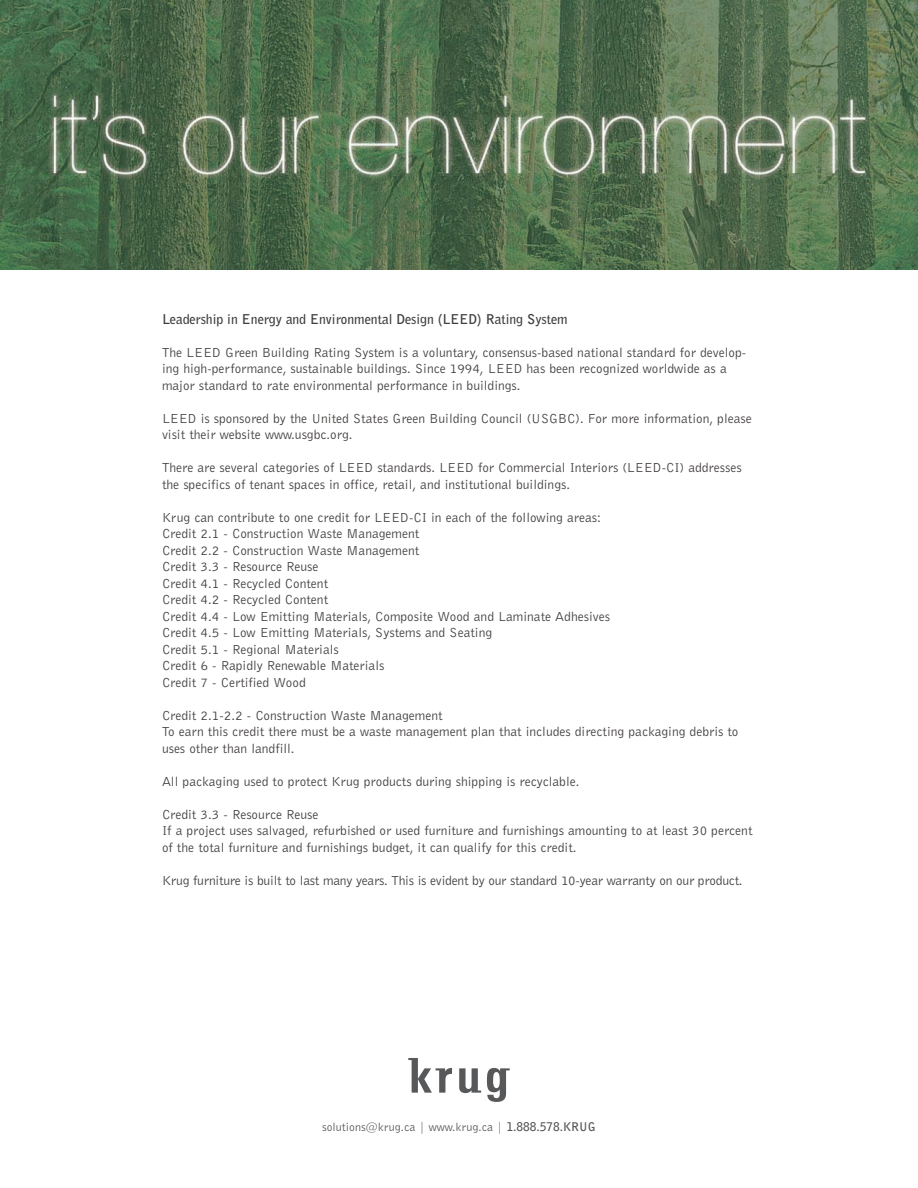
<style>
.page{position:relative;width:918px;height:1188px;background:#fff}
.page>*{position:absolute;margin:0;border:0;box-sizing:border-box;transform-origin:0 0}
.t1{font:13.5px/16.5px "Bell Gothic BT";color:#413e3d}
.t2{font:700 13.5px "Bell Gothic BT";color:#413e3d}
.t3{font:12px "Bell Gothic BT";color:#57585a}
.s1{font-weight:700}
</style>
<div class="page">
<img style="left:0;top:0;width:918px;height:270px">
<svg style="left:408px;top:1058px;width:44px;height:35px"></svg>
<svg style="left:487px;top:1068px;width:23px;height:34px"></svg>
<svg style="left:459px;top:1068px;width:22px;height:25px"></svg>
<p class="t2" style="left:162px;top:314px;width:407px">Leadership in Energy and Environmental Design (LEED) Rating System</p>
<p class="t1" style="left:162px;top:345px;width:586px">The LEED Green Building Rating System is a voluntary, consensus-based national standard for develop&shy;ing high-performance, sustainable buildings. Since 1994, LEED has been recognized worldwide as a major standard to rate environmental performance in buildings.</p>
<p class="t1" style="left:162px;top:411px;width:591px">LEED is sponsored by the United States Green Building Council (USGBC). For more information, please visit their website www.usgbc.org.</p>
<p class="t1" style="left:162px;top:461px;width:581px">There are several categories of LEED standards. LEED for Commercial Interiors (LEED-CI) addresses the specifics of tenant spaces in office, retail, and institutional buildings.</p>
<p class="t1" style="left:162px;top:510px;width:450px">Krug can contribute to one credit for LEED-CI in each of the following areas:<br>Credit 2.1 - Construction Waste Management<br>Credit 2.2 - Construction Waste Management<br>Credit 3.3 - Resource Reuse<br>Credit 4.1 - Recycled Content<br>Credit 4.2 - Recycled Content<br>Credit 4.4 - Low Emitting Materials, Composite Wood and Laminate Adhesives Credit 4.5 - Low Emitting Materials, Systems and Seating<br>Credit 5.1 - Regional Materials<br>Credit 6 - Rapidly Renewable Materials<br>Credit 7 - Certified Wood</p>
<p class="t1" style="left:162px;top:708px;width:578px">Credit 2.1-2.2 - Construction Waste Management<br>To earn this credit there must be a waste management plan that includes directing packaging debris to uses other than landfill.</p>
<p class="t1" style="left:162px;top:774px;width:419px">All packaging used to protect Krug products during shipping is recyclable.</p>
<p class="t1" style="left:162px;top:807px;width:592px">Credit 3.3 - Resource Reuse<br>If a project uses salvaged, refurbished or used furniture and furnishings amounting to at least 30 percent of the total furniture and furnishings budget, it can qualify for this credit.</p>
<p class="t1" style="left:162px;top:873px;width:582px">Krug furniture is built to last many years. This is evident by our standard 10-year warranty on our product.</p>
<p class="t3" style="left:322px;top:1123px;width:275px">solutions@krug.ca | www.krug.ca | <span class="s1">1.888.578.KRUG</span></p>
</div>
